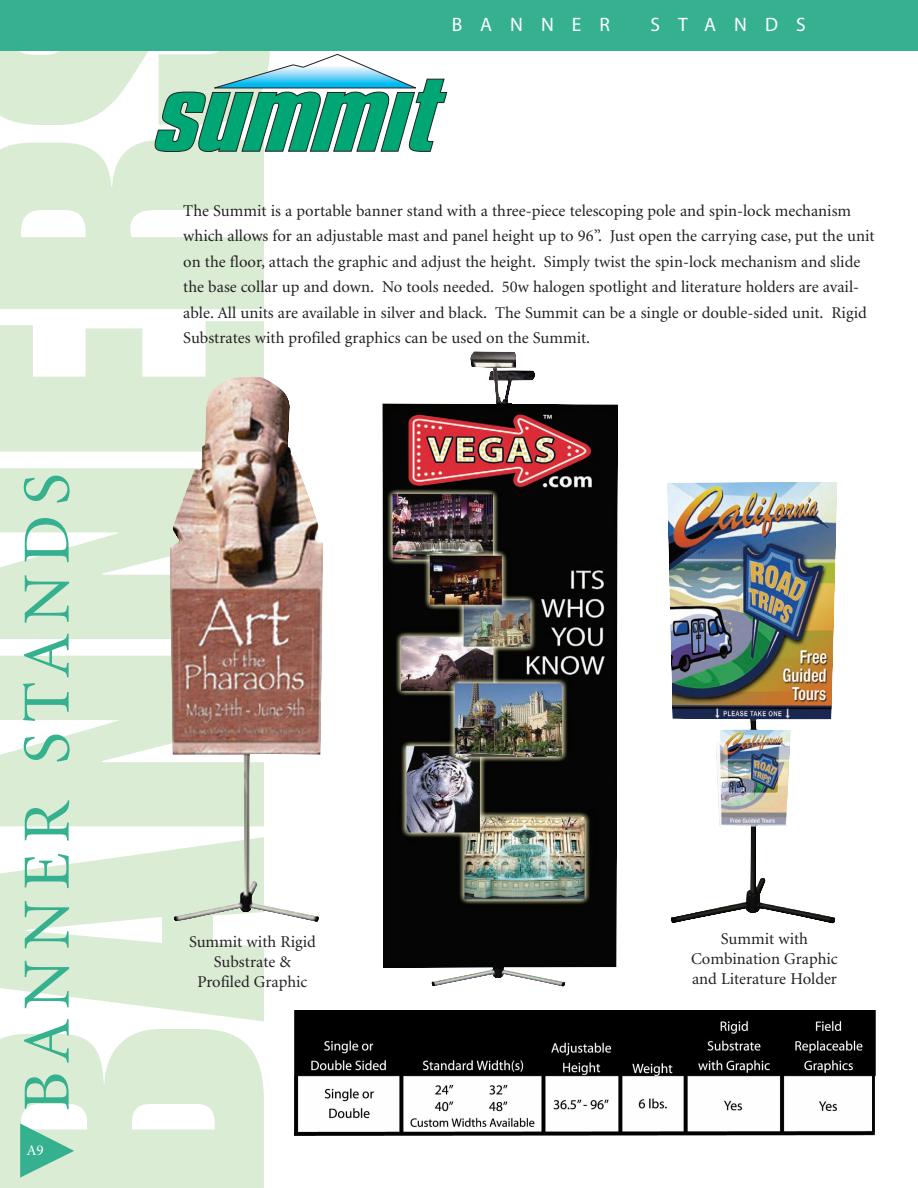
<style>
.page{position:relative;width:918px;height:1188px;background:#fff}
.page>*{position:absolute;margin:0;border:0;box-sizing:border-box;transform-origin:0 0}
.t1{font:67.5px "Minion";letter-spacing:.145em;color:#36b190}
.t2{font:19.5px "Myriad";letter-spacing:.925em;color:#fff}
.t3{font:16.5px/25.5px "Minion";color:#231f20;text-align:center}
.t4{font:15px "Minion";color:#fff}
</style>
<div class="page">
<svg style="left:0;top:51px;width:270px;height:1137px;fill:#daecd4"></svg>
<img style="left:295px;top:1010px;width:580px;height:125px">
<img style="left:667px;top:482px;width:170px;height:442px">
<img style="left:169px;top:377px;width:154px;height:546px">
<img style="left:382px;top:351px;width:236px;height:636px">
<svg style="left:155px;top:54px;width:292px;height:98px"></svg>
<svg style="left:20px;top:1124px;width:54px;height:54px;background:#8bd0b5"></svg>
<div style="left:0;top:0;width:918px;height:51px;background:#36b190"></div>
<h1 class="t1" style="left:21px;top:1111px;width:640px;rotate:-90deg">BANNER STANDS</h1>
<p class="t4" style="left:27px;top:1145px;width:18px">A9</p>
<p class="t2" style="left:452px;top:17px;width:160px">BANNER</p>
<p class="t2" style="left:650px;top:17px;width:157px">STANDS</p>
<p class="t3" style="left:183px;top:199px;width:693px;text-align:left">The Summit is a portable banner stand with a three-piece telescoping pole and spin-lock mechanism which allows for an adjustable mast and panel height up to 96”. Just open the carrying case, put the unit on the floor, attach the graphic and adjust the height. Simply twist the spin-lock mechanism and slide the base collar up and down. No tools needed. 50w halogen spotlight and literature holders are avail&shy;able. All units are available in silver and black. The Summit can be a single or double-sided unit. Rigid Substrates with profiled graphics can be used on the Summit.</p>
<p class="t3" style="left:189px;top:933px;width:128px;line-height:19.8px">Summit with Rigid<br>Substrate &amp;<br>Profiled Graphic</p>
<p class="t3" style="left:691px;top:930px;width:148px;line-height:19.8px">Summit with<br>Combination Graphic and Literature Holder</p>
</div>
